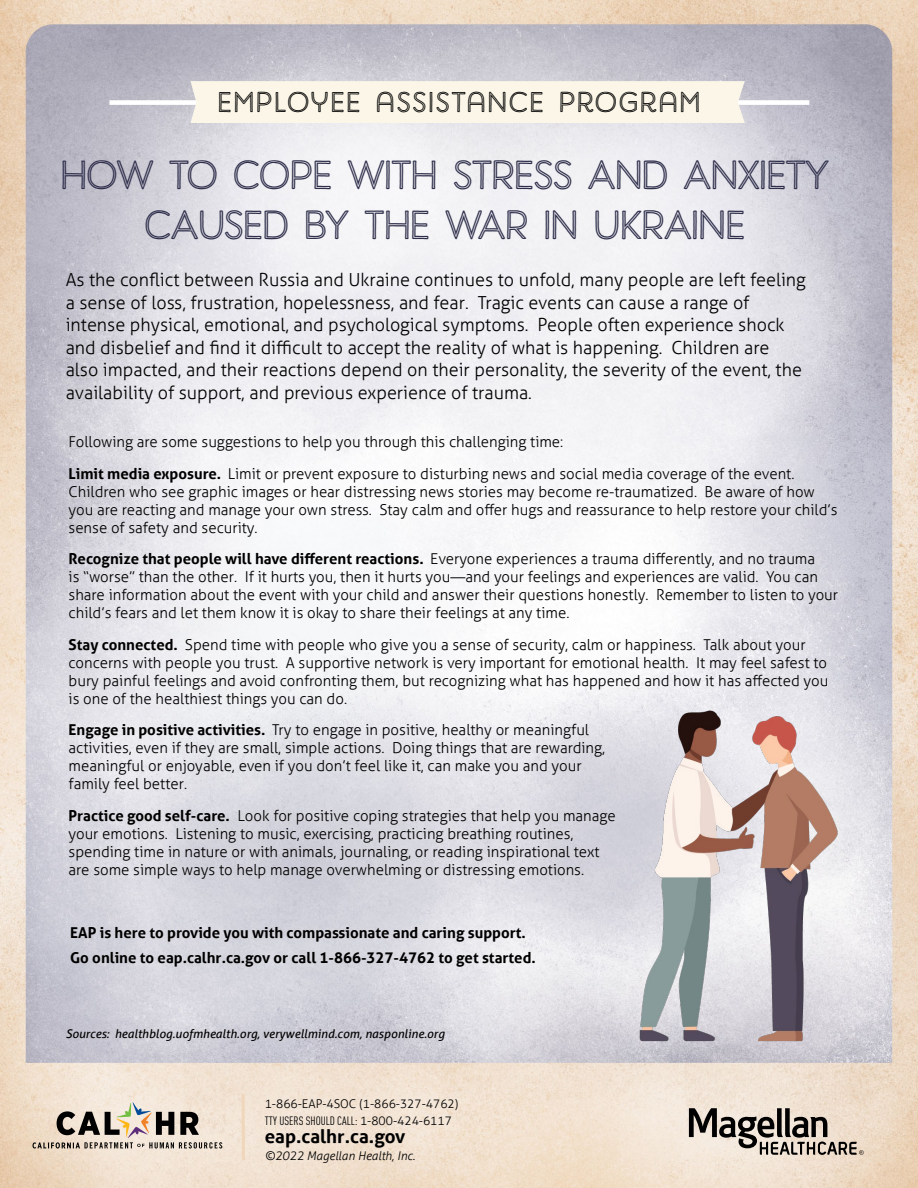
<style>
.page{position:relative;width:918px;height:1188px;background:#fff}
.page>*{position:absolute;margin:0;border:0;box-sizing:border-box;transform-origin:0 0}
.H1_Title{font:40.5px/49.5px "Harman Retro Inline";letter-spacing:-.03em;color:#2f2f4c;text-align:center}
.H1_EAP{font:28.5px "Harman Retro Inline";letter-spacing:.05em;color:#000}
.Footer_-_URL{font:700 18.75px "Aller";color:#000}
.body_copy{font:300 18px/22.5px "Aller";color:#000}
.body_copy-2{font:300 15px/18px "Aller";color:#000}
.body_copy-3{font:700 15px "Aller";color:#000}
.t1{font:italic 12px "Aller";color:#000}
.Footer_-_TTY{font:condensed 12px "DIN Pro";color:#000}
.Footer_-_Phone_Numbe{font:300 12px "Aller";color:#000}
.Footer_-_Copyright{font:italic 300 12px "Aller";color:#000}
.s1{font-weight:700}
.s2{font-family:"Aller";font-weight:300;font-stretch:normal}
</style>
<div class="page">
<img style="left:0;top:0;width:918px;height:1188px">
<img style="left:633px;top:707px;width:207px;height:337px">
<svg style="left:240px;top:1091px;width:7px;height:72px"></svg>
<div style="left:110px;top:100px;width:699px;height:5px;background:#fff"></div>
<div style="left:190px;top:81px;width:555px;height:42px;background:#fbf6e7"></div>
<svg style="left:33px;top:1102px;width:189px;height:47px;background:#bfb3a6"></svg>
<svg style="left:689px;top:1108px;width:175px;height:47px;background:#a99f95"></svg>
<h1 class="H1_EAP" style="left:218px;top:86px;width:484px">EMPLOYEE ASSISTANCE PROGRAM</h1>
<h1 class="H1_Title" style="left:60px;top:151px;width:771px">HOW TO COPE WITH STRESS AND ANXIETY<br>CAUSED BY THE WAR IN UKRAINE</h1>
<p class="body_copy" style="left:66px;top:269px;width:742px">As the conflict between Russia and Ukraine continues to unfold, many people are left feeling a sense of loss, frustration, hopelessness, and fear. Tragic events can cause a range of intense physical, emotional, and psychological symptoms. People often experience shock and disbelief and find it difficult to accept the reality of what is happening. Children are also impacted, and their reactions depend on their personality, the severity of the event, the availability of support, and previous experience of trauma.</p>
<p class="body_copy-2" style="left:69px;top:433px;width:496px">Following are some suggestions to help you through this challenging time:</p>
<p class="body_copy-2" style="left:69px;top:465px;width:771px"><span class="s1">Limit media exposure.</span> Limit or prevent exposure to disturbing news and social media coverage of the event.<br>Children who see graphic images or hear distressing news stories may become re-traumatized. Be aware of how you are reacting and manage your own stress. Stay calm and offer hugs and reassurance to help restore your child’s sense of safety and security.</p>
<p class="body_copy-2" style="left:69px;top:550px;width:771px"><span class="s1">Recognize that people will have different reactions.</span> Everyone experiences a trauma differently, and no trauma<br>is “worse” than the other. If it hurts you, then it hurts you—and your feelings and experiences are valid. You can share information about the event with your child and answer their questions honestly. Remember to listen to your child’s fears and let them know it is okay to share their feelings at any time.</p>
<p class="body_copy-2" style="left:69px;top:636px;width:761px"><span class="s1">Stay connected.</span> Spend time with people who give you a sense of security, calm or happiness. Talk about your concerns with people you trust. A supportive network is very important for emotional health. It may feel safest to bury painful feelings and avoid confronting them, but recognizing what has happened and how it has affected you is one of the healthiest things you can do.</p>
<p class="body_copy-2" style="left:69px;top:721px;width:538px"><span class="s1">Engage in positive activities.</span> Try to engage in positive, healthy or meaningful activities, even if they are small, simple actions. Doing things that are rewarding, meaningful or enjoyable, even if you don’t feel like it, can make you and your family feel better.</p>
<p class="body_copy-2" style="left:69px;top:807px;width:549px"><span class="s1">Practice good self-care.</span> Look for positive coping strategies that help you manage your emotions. Listening to music, exercising, practicing breathing routines, spending time in nature or with animals, journaling, or reading inspirational text are some simple ways to help manage overwhelming or distressing emotions.</p>
<p class="body_copy-3" style="left:70px;top:923px;width:457px">EAP is here to provide you with compassionate and caring support.</p>
<p class="body_copy-3" style="left:70px;top:948px;width:467px">Go online to eap.calhr.ca.gov or call 1-866-327-4762 to get started.</p>
<p class="t1" style="left:66px;top:1026px;width:380px">Sources: healthblog.uofmhealth.org, verywellmind.com, nasponline.org</p>
<p class="Footer_-_Phone_Numbe" style="left:265px;top:1096px;width:195px">1-866-EAP-4SOC (1-866-327-4762)</p>
<p class="Footer_-_TTY" style="left:265px;top:1112px;width:189px">TTY USERS SHOULD CALL: <span class="s2">1-800-424-6117</span></p>
<p class="Footer_-_URL" style="left:265px;top:1125px;width:142px">eap.calhr.ca.gov</p>
<p class="Footer_-_Copyright" style="left:265px;top:1149px;width:152px">©2022 Magellan Health, Inc.</p>
</div>
